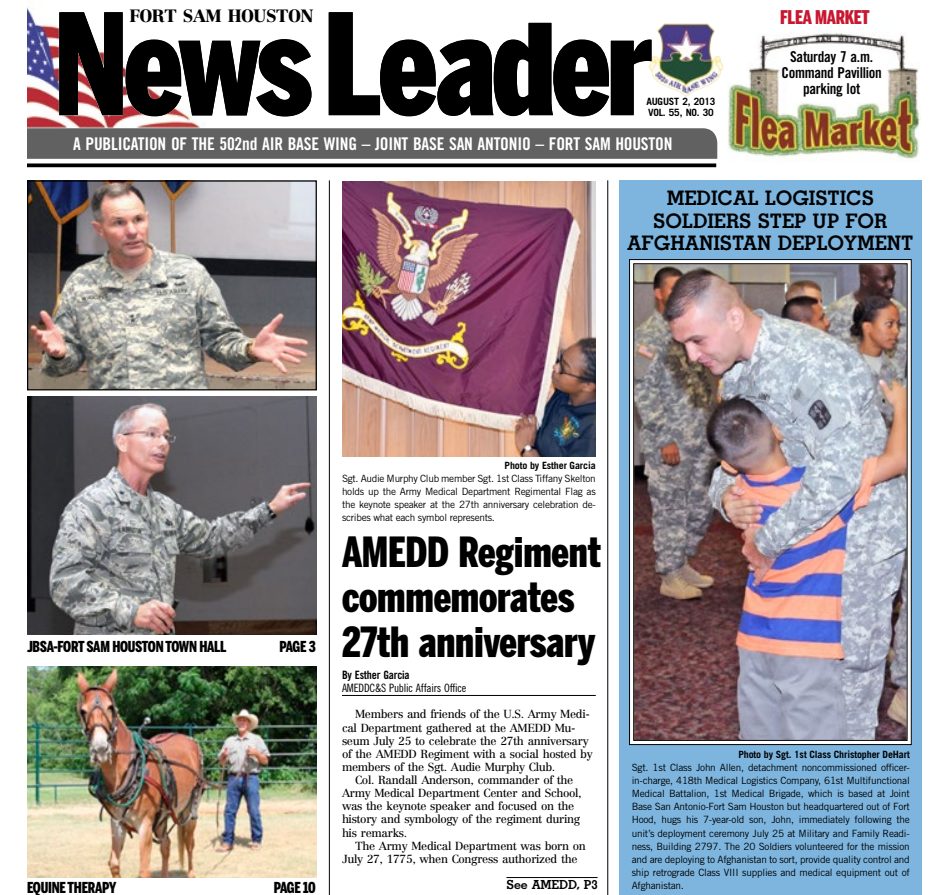
<style>
.page{position:relative;width:945px;height:895px;background:#fff}
.page>*{position:absolute;margin:0;border:0;box-sizing:border-box;transform-origin:0 0}
.t1{font:900 41.25px/45px "Benton Sans Comp";letter-spacing:-.005em;color:#000}
.t2{font:700 20px/22.5px "Memphis";letter-spacing:-.005em;color:#000;text-align:center}
.t3{font:900 18.75px "Benton Sans Comp";letter-spacing:-.02em;color:#c71731}
.t4{font:17.5px "Trade Gothic Bold Cond Twenty";letter-spacing:-.01em;color:#fff}
.t5{font:900 17.5px "Centennial";letter-spacing:-.03em;color:#000}
.t6{font:900 15px "Benton Sans Comp";letter-spacing:-.015em;color:#000}
.t7{font:15px/16.2px "Trade Gothic Bold Cond Twenty";letter-spacing:-.02em;color:#000;text-align:center}
.t8{font:700 12.5px "Memphis";letter-spacing:-.01em;color:#000}
.t9{font:11.5px "Centennial";letter-spacing:-.03em;color:#000}
.t10{font:11.5px "Trade Gothic Cond Eighteen";letter-spacing:-.02em;color:#000}
.t11{font:11.5px "Trade Gothic Bold Cond Twenty";letter-spacing:-.02em;color:#000}
.t12{font:10px/13.1px "Trade Gothic";letter-spacing:-.025em;color:#000;text-align:justify}
.t13{font:700 10px/11.2px "Trade Gothic";letter-spacing:-.01em;color:#000}
</style>
<div class="page">
<div style="left:619px;top:180px;width:303px;height:715px;background:#7db5df"></div>
<img style="left:727px;top:33px;width:193px;height:126px">
<img style="left:27px;top:7px;width:174px;height:121px">
<svg style="left:27px;top:163px;width:689px;height:4px;background:#1e1e1e"></svg>
<img style="left:657px;top:23px;width:50px;height:19px">
<svg style="left:59px;top:12px;width:593px;height:104px;fill:#000"></svg>
<div style="left:27px;top:128px;width:690px;height:31px;background:#616161"></div>
<img style="left:28px;top:666px;width:288px;height:211px">
<hr style="left:329px;top:180px;width:1px;height:715px;background:#000">
<img style="left:629px;top:259px;width:283px;height:486px">
<div style="left:633px;top:263px;width:275px;height:477px;border:1px solid #000"></div>
<hr style="left:342px;top:695px;width:254px;height:1px;background:#000">
<hr style="left:506px;top:877px;width:92px;height:1px;background:#000">
<img style="left:342px;top:181px;width:254px;height:275px">
<hr style="left:607px;top:180px;width:1px;height:715px;background:#000">
<img style="left:29px;top:182px;width:286px;height:206px">
<div style="left:27px;top:180px;width:290px;height:210px;border:1px solid #000"></div>
<img style="left:27px;top:396px;width:290px;height:239px">
<h3 class="t5" style="left:129px;top:5px;width:186px">FORT SAM HOUSTON</h3>
<p class="t13" style="left:646px;top:96px;width:71px">AUGUST 2, 2013<br>VOL. 55, NO. 30</p>
<h3 class="t4" style="left:73px;top:133px;width:601px">A PUBLICATION OF THE 502nd AIR BASE WING – JOINT BASE SAN ANTONIO – FORT SAM HOUSTON</h3>
<h3 class="t3" style="left:780px;top:6px;width:91px">FLEA MARKET</h3>
<h3 class="t7" style="left:781px;top:48px;width:102px">Saturday 7 a.m.<br>Command Pavillion parking lot</h3>
<h2 class="t2" style="left:627px;top:187px;width:288px">MEDICAL LOGISTICS<br>SOLDIERS STEP UP FOR<br>AFGHANISTAN DEPLOYMENT</h2>
<h3 class="t6" style="left:27px;top:638px;width:201px">JBSA-FORT SAM HOUSTON TOWN HALL</h3>
<h3 class="t6" style="left:279px;top:638px;width:38px">PAGE 3</h3>
<h3 class="t6" style="left:27px;top:879px;width:91px">EQUINE THERAPY</h3>
<h3 class="t6" style="left:274px;top:879px;width:43px">PAGE 10</h3>
<p class="t13" style="left:505px;top:459px;width:93px">Photo by Esther Garcia</p>
<p class="t12" style="left:342px;top:472px;width:255px">Sgt. Audie Murphy Club member Sgt. 1st Class Tiffany Skelton holds up the Army Medical Department Regimental Flag as the keynote speaker at the 27th anniversary celebration de&shy;scribes what each symbol represents.</p>
<h1 class="t1" style="left:342px;top:529px;width:261px">AMEDD Regiment commemorates<br>27th anniversary</h1>
<p class="t11" style="left:342px;top:668px;width:69px">By Esther Garcia</p>
<p class="t10" style="left:342px;top:680px;width:126px">AMEDDC&amp;S Public Affairs Office</p>
<p class="t9" style="left:355px;top:707px;width:236px">Members and friends of the U.S. Army Medi-</p>
<p class="t9" style="left:342px;top:720px;width:235px">cal Department gathered at the AMEDD Mu-</p>
<p class="t9" style="left:342px;top:733px;width:248px">seum July 25 to celebrate the 27th anniversary</p>
<p class="t9" style="left:342px;top:747px;width:252px">of the AMEDD Regiment with a social hosted by</p>
<p class="t9" style="left:342px;top:760px;width:215px">members of the Sgt. Audie Murphy Club.</p>
<p class="t9" style="left:355px;top:773px;width:220px">Col. Randall Anderson, commander of the</p>
<p class="t9" style="left:342px;top:786px;width:241px">Army Medical Department Center and School,</p>
<p class="t9" style="left:342px;top:799px;width:234px">was the keynote speaker and focused on the</p>
<p class="t9" style="left:342px;top:812px;width:240px">history and symbology of the regiment during</p>
<p class="t9" style="left:342px;top:825px;width:67px">his remarks.</p>
<p class="t9" style="left:355px;top:838px;width:232px">The Army Medical Department was born on</p>
<p class="t9" style="left:342px;top:852px;width:237px">July 27, 1775, when Congress authorized the</p>
<p class="t8" style="left:507px;top:876px;width:92px">See AMEDD, P3</p>
<p class="t13" style="left:738px;top:748px;width:173px">Photo by Sgt. 1st Class Christopher DeHart</p>
<p class="t12" style="left:632px;top:760px;width:280px">Sgt. 1st Class John Allen, detachment noncommissioned officer&shy;in-charge, 418th Medical Logistics Company, 61st Multifunctional Medical Battalion, 1st Medical Brigade, which is based at Joint Base San Antonio-Fort Sam Houston but headquartered out of Fort Hood, hugs his 7-year-old son, John, immediately following the unit’s deployment ceremony July 25 at Military and Family Readi&shy;ness, Building 2797. The 20 Soldiers volunteered for the mission and are deploying to Afghanistan to sort, provide quality control and ship retrograde Class VIII supplies and medical equipment out of Afghanistan.</p>
</div>
